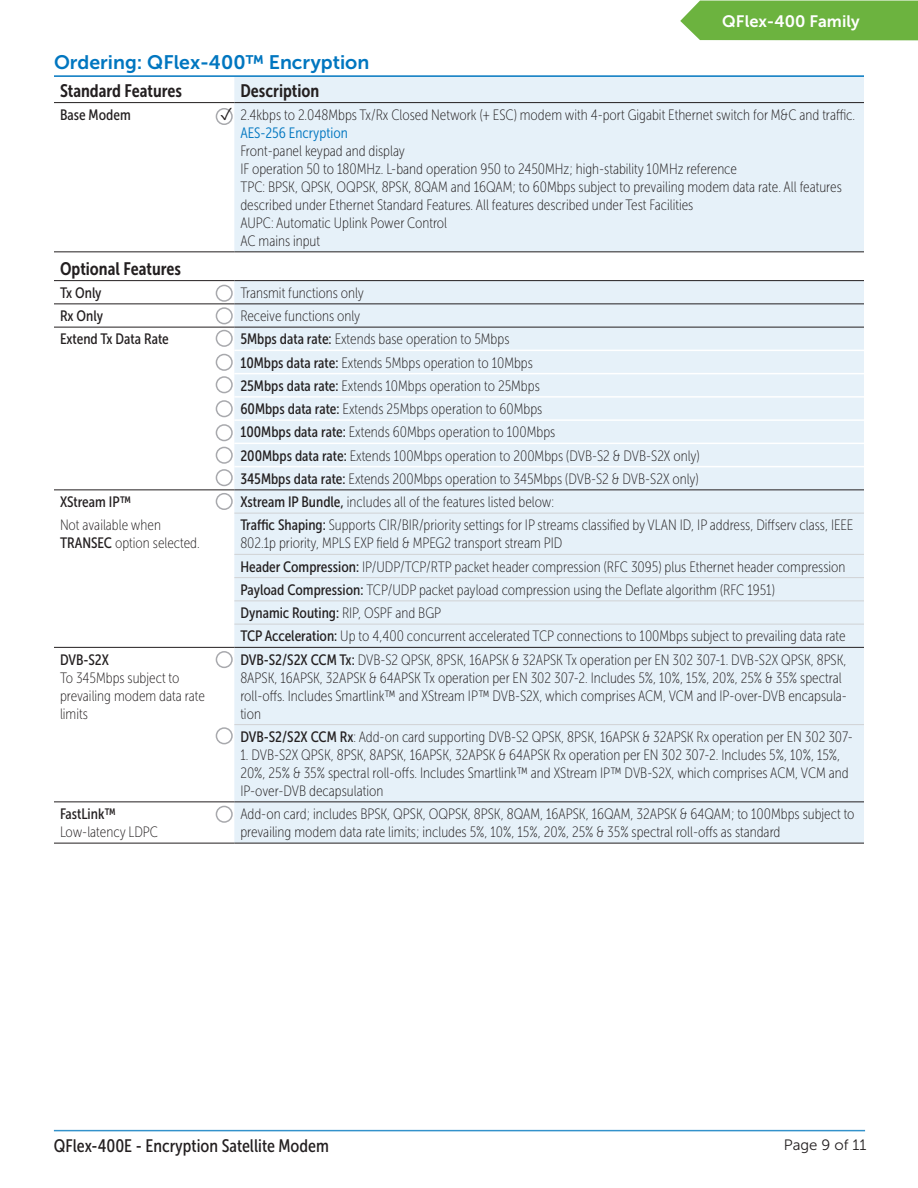
<style>
.page{position:relative;width:918px;height:1188px;background:#fff}
.page>*{position:absolute;margin:0;border:0;box-sizing:border-box;transform-origin:0 0}
.Section_Headings{font:19.5px "Museo Sans 700";color:#0076c0}
.CmpTble{font:18px "Museo Sans Cond 700";color:#231f20}
.t1{font:18px "Museo Sans Cond 500";color:#231f20}
.t2{font:16.5px "Museo Sans 700";color:#fff}
.CmpTble-2{font:15px/18px "Museo Sans Cond 100";color:#231f20}
.CmpTble-3{font:15px "Museo Sans Cond 500";color:#231f20}
.CmpTble-4{font:15px "Museo Sans Cond 300";color:#0076c0}
.t3{font:15px "Museo Sans 300";color:#231f20}
.s1{font-family:"Museo Sans Cond 500"}
.s2{font-family:"Museo Sans Cond 100"}
</style>
<div class="page">
<hr style="left:54px;top:1130px;width:811px;height:1px;background:#0077bf">
<div style="left:680px;top:1px;width:238px;height:39px;background:#6cb33f"></div>
<hr style="left:54px;top:75px;width:810px;height:2px;background:#0076c0">
<div style="left:234px;top:77px;width:630px;height:175px;background:#e6f1f9"></div>
<hr style="left:54px;top:102px;width:180px;height:1px;background:#231f20">
<hr style="left:54px;top:252px;width:180px;height:1px;background:#231f20">
<hr style="left:234px;top:102px;width:630px;height:1px;background:#231f20">
<hr style="left:234px;top:252px;width:630px;height:1px;background:#231f20">
<div style="left:234px;top:281px;width:630px;height:562px;background:#e6f1f9"></div>
<hr style="left:54px;top:280px;width:180px;height:1px;background:#231f20">
<hr style="left:234px;top:280px;width:630px;height:1px;background:#231f20">
<hr style="left:54px;top:304px;width:180px;height:1px;background:#231f20">
<hr style="left:234px;top:304px;width:630px;height:1px;background:#231f20">
<hr style="left:54px;top:327px;width:180px;height:1px;background:#231f20">
<hr style="left:234px;top:327px;width:630px;height:1px;background:#231f20">
<hr style="left:234px;top:350px;width:630px;height:1px;background:#fff">
<hr style="left:234px;top:373px;width:630px;height:1px;background:#fff">
<hr style="left:234px;top:396px;width:630px;height:2px;background:#fff">
<hr style="left:234px;top:419px;width:630px;height:2px;background:#fff">
<hr style="left:234px;top:443px;width:630px;height:1px;background:#fff">
<hr style="left:234px;top:466px;width:630px;height:1px;background:#fff">
<hr style="left:54px;top:647px;width:180px;height:1px;background:#231f20">
<hr style="left:234px;top:647px;width:630px;height:1px;background:#231f20">
<hr style="left:54px;top:802px;width:180px;height:1px;background:#231f20">
<hr style="left:54px;top:843px;width:180px;height:1px;background:#231f20">
<hr style="left:234px;top:843px;width:630px;height:1px;background:#231f20">
<hr style="left:54px;top:490px;width:180px;height:1px;background:#231f20">
<hr style="left:234px;top:554px;width:630px;height:1px;background:#d1d2d4">
<hr style="left:234px;top:577px;width:630px;height:1px;background:#d1d2d4">
<hr style="left:234px;top:601px;width:630px;height:1px;background:#d1d2d4">
<hr style="left:234px;top:624px;width:630px;height:1px;background:#d1d2d4">
<hr style="left:234px;top:490px;width:630px;height:1px;background:#231f20">
<hr style="left:234px;top:513px;width:630px;height:1px;background:#d1d2d4">
<hr style="left:234px;top:724px;width:630px;height:1px;background:#d1d2d4">
<hr style="left:234px;top:802px;width:630px;height:1px;background:#231f20">
<div style="left:216px;top:108px;width:17px;height:17px;border:2px solid #a8a9ad;border-radius:50%"></div>
<div style="left:216px;top:285px;width:17px;height:17px;border:2px solid #a8a9ad;border-radius:50%"></div>
<div style="left:216px;top:307px;width:17px;height:17px;border:2px solid #a8a9ad;border-radius:50%"></div>
<div style="left:216px;top:330px;width:17px;height:17px;border:2px solid #a8a9ad;border-radius:50%"></div>
<div style="left:216px;top:354px;width:17px;height:17px;border:2px solid #a8a9ad;border-radius:50%"></div>
<div style="left:216px;top:376px;width:17px;height:17px;border:2px solid #a8a9ad;border-radius:50%"></div>
<div style="left:216px;top:400px;width:17px;height:17px;border:2px solid #a8a9ad;border-radius:50%"></div>
<div style="left:216px;top:424px;width:17px;height:17px;border:2px solid #a8a9ad;border-radius:50%"></div>
<div style="left:216px;top:447px;width:17px;height:17px;border:2px solid #a8a9ad;border-radius:50%"></div>
<div style="left:216px;top:469px;width:17px;height:17px;border:2px solid #a8a9ad;border-radius:50%"></div>
<div style="left:216px;top:493px;width:17px;height:17px;border:2px solid #a8a9ad;border-radius:50%"></div>
<div style="left:216px;top:651px;width:17px;height:17px;border:2px solid #a8a9ad;border-radius:50%"></div>
<div style="left:216px;top:727px;width:17px;height:17px;border:2px solid #a8a9ad;border-radius:50%"></div>
<div style="left:216px;top:806px;width:17px;height:17px;border:2px solid #a8a9ad;border-radius:50%"></div>
<svg style="left:221px;top:108px;width:11px;height:12px"></svg>
<p class="t2" style="left:722px;top:12px;width:139px">QFlex-400 Family</p>
<p class="Section_Headings" style="left:54px;top:51px;width:317px">Ordering: QFlex-400™ Encryption</p>
<p class="CmpTble" style="left:60px;top:80px;width:124px">Standard Features</p>
<p class="CmpTble" style="left:240px;top:80px;width:81px">Description</p>
<p class="CmpTble-3" style="left:60px;top:106px;width:72px">Base Modem</p>
<p class="CmpTble-2" style="left:240px;top:106px;width:616px">2.4kbps to 2.048Mbps Tx/Rx Closed Network (+ ESC) modem with 4-port Gigabit Ethernet switch for M&amp;C and traffic.</p>
<p class="CmpTble-4" style="left:240px;top:125px;width:109px">AES-256 Encryption</p>
<p class="CmpTble-2" style="left:240px;top:142px;width:603px">Front-panel keypad and display<br>IF operation 50 to 180MHz. L-band operation 950 to 2450MHz; high-stability 10MHz reference<br>TPC: BPSK, QPSK, OQPSK, 8PSK, 8QAM and 16QAM; to 60Mbps subject to prevailing modem data rate. All features described under Ethernet Standard Features. All features described under Test Facilities<br>AUPC: Automatic Uplink Power Control<br>AC mains input</p>
<p class="CmpTble" style="left:60px;top:258px;width:122px">Optional Features</p>
<p class="CmpTble-3" style="left:60px;top:284px;width:43px">Tx Only</p>
<p class="CmpTble-2" style="left:240px;top:284px;width:125px">Transmit functions only</p>
<p class="CmpTble-3" style="left:60px;top:308px;width:45px">Rx Only</p>
<p class="CmpTble-2" style="left:240px;top:307px;width:121px">Receive functions only</p>
<p class="CmpTble-3" style="left:60px;top:331px;width:110px">Extend Tx Data Rate</p>
<p class="CmpTble-2" style="left:240px;top:330px;width:271px"><span class="s1">5Mbps data rate:</span> Extends base operation to 5Mbps</p>
<p class="CmpTble-2" style="left:240px;top:354px;width:294px"><span class="s1">10Mbps data rate:</span> Extends 5Mbps operation to 10Mbps</p>
<p class="CmpTble-2" style="left:240px;top:377px;width:301px"><span class="s1">25Mbps data rate:</span> Extends 10Mbps operation to 25Mbps</p>
<p class="CmpTble-2" style="left:240px;top:400px;width:304px"><span class="s1">60Mbps data rate:</span> Extends 25Mbps operation to 60Mbps</p>
<p class="CmpTble-2" style="left:240px;top:423px;width:316px"><span class="s1">100Mbps data rate:</span> Extends 60Mbps operation to 100Mbps</p>
<p class="CmpTble-2" style="left:240px;top:447px;width:461px"><span class="s1">200Mbps data rate:</span> Extends 100Mbps operation to 200Mbps (DVB-S2 &amp; DVB-S2X only)</p>
<p class="CmpTble-2" style="left:240px;top:470px;width:460px"><span class="s1">345Mbps data rate:</span> Extends 200Mbps operation to 345Mbps (DVB-S2 &amp; DVB-S2X only)</p>
<p class="CmpTble-3" style="left:60px;top:494px;width:73px">XStream IP™</p>
<p class="CmpTble-2" style="left:240px;top:493px;width:315px"><span class="s1">Xstream IP Bundle,</span> includes all of the features listed below:</p>
<p class="CmpTble-2" style="left:60px;top:516px;width:102px">Not available when</p>
<p class="CmpTble-2" style="left:60px;top:534px;width:141px"><span class="s1">TRANSEC</span> option selected.</p>
<p class="CmpTble-2" style="left:240px;top:516px;width:615px"><span class="s1">Traffic Shaping:</span> Supports CIR/BIR/priority settings for IP streams classified by VLAN ID, IP address, Diffserv class, IEEE<br>802.1p priority, MPLS EXP field &amp; MPEG2 transport stream PID</p>
<p class="CmpTble-2" style="left:240px;top:558px;width:607px"><span class="s1">Header Compression:</span> IP/UDP/TCP/RTP packet header compression (RFC 3095) plus Ethernet header compression</p>
<p class="CmpTble-2" style="left:240px;top:581px;width:536px"><span class="s1">Payload Compression:</span> TCP/UDP packet payload compression using the Deflate algorithm (RFC 1951)</p>
<p class="CmpTble-3" style="left:240px;top:605px;width:202px">Dynamic Routing: <span class="s2">RIP, OSPF and BGP</span></p>
<p class="CmpTble-2" style="left:240px;top:627px;width:607px"><span class="s1">TCP Acceleration:</span> Up to 4,400 concurrent accelerated TCP connections to 100Mbps subject to prevailing data rate</p>
<p class="CmpTble-2" style="left:60px;top:651px;width:146px"><span class="s1">DVB-S2X<br></span>To 345Mbps subject to prevailing modem data rate limits</p>
<p class="CmpTble-2" style="left:240px;top:651px;width:608px"><span class="s1">DVB-S2/S2X CCM Tx:</span> DVB-S2 QPSK, 8PSK, 16APSK &amp; 32APSK Tx operation per EN 302 307-1. DVB-S2X QPSK, 8PSK, 8APSK, 16APSK, 32APSK &amp; 64APSK Tx operation per EN 302 307-2. Includes 5%, 10%, 15%, 20%, 25% &amp; 35% spectral roll-offs. Includes Smartlink™ and XStream IP™ DVB-S2X, which comprises ACM, VCM and IP-over-DVB encapsula&shy;tion</p>
<p class="CmpTble-2" style="left:240px;top:728px;width:614px"><span class="s1">DVB-S2/S2X CCM Rx</span>: Add-on card supporting DVB-S2 QPSK, 8PSK, 16APSK &amp; 32APSK Rx operation per EN 302 307-</p>
<p class="CmpTble-2" style="left:240px;top:746px;width:610px">1. DVB-S2X QPSK, 8PSK, 8APSK, 16APSK, 32APSK &amp; 64APSK Rx operation per EN 302 307-2. Includes 5%, 10%, 15%,<br>20%, 25% &amp; 35% spectral roll-offs. Includes Smartlink™ and XStream IP™ DVB-S2X, which comprises ACM, VCM and<br>IP-over-DVB decapsulation</p>
<p class="CmpTble-2" style="left:60px;top:805px;width:100px"><span class="s1">FastLink™<br></span>Low-latency LDPC</p>
<p class="CmpTble-2" style="left:240px;top:805px;width:616px">Add-on card; includes BPSK, QPSK, OQPSK, 8PSK, 8QAM, 16APSK, 16QAM, 32APSK &amp; 64QAM; to 100Mbps subject to prevailing modem data rate limits; includes 5%, 10%, 15%, 20%, 25% &amp; 35% spectral roll-offs as standard</p>
<p class="t1" style="left:54px;top:1136px;width:277px">QFlex-400E - Encryption Satellite Modem</p>
<p class="t3" style="left:784px;top:1137px;width:84px">Page 9 of 11</p>
</div>
